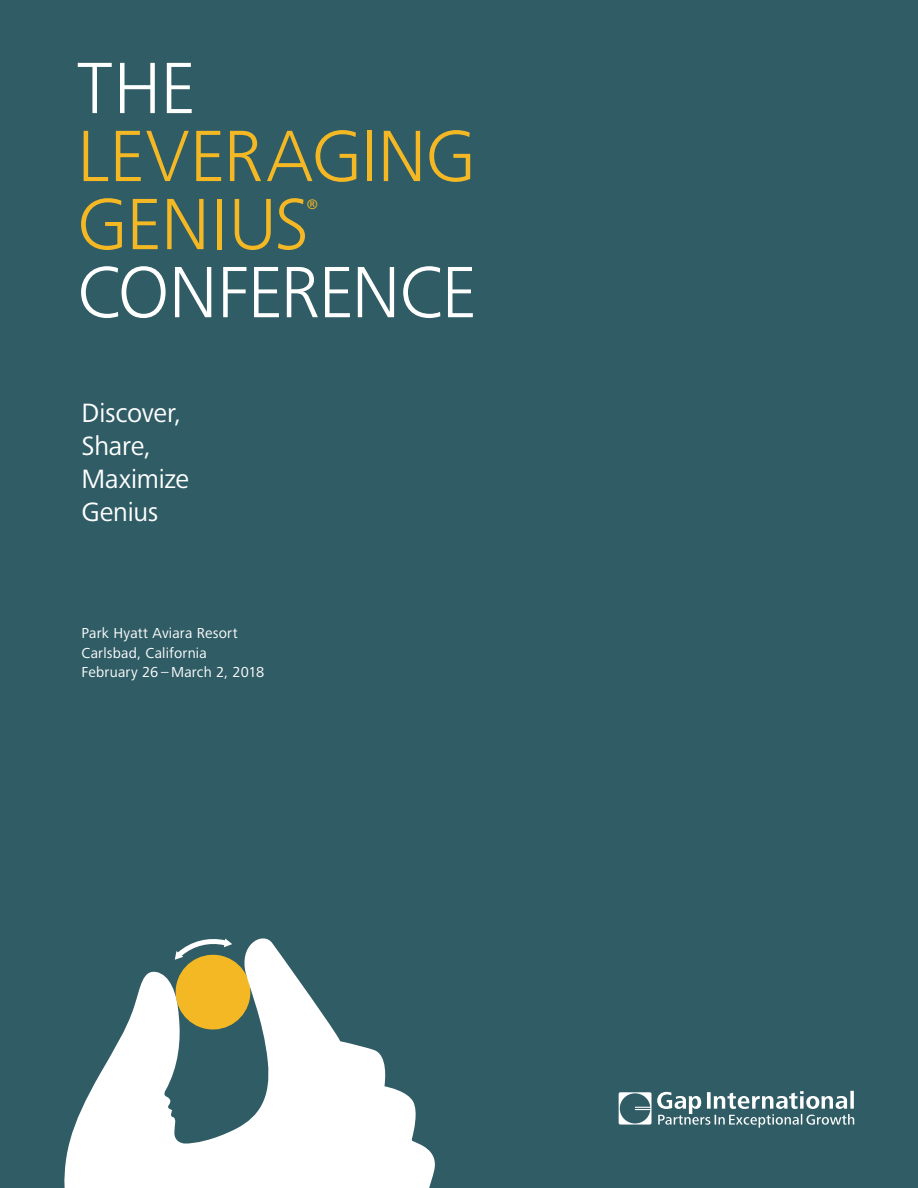
<style>
.page{position:relative;width:918px;height:1188px;background:#305c65}
.page>*{position:absolute;margin:0;border:0;box-sizing:border-box;transform-origin:0 0}
.t1{font:300 75.3px/68.1px "Frutiger Next Pro";letter-spacing:-.01em;color:#f4b824}
.t2{font:300 75.3px "Frutiger Next Pro";letter-spacing:-.02em;color:#fff}
.t3{font:27.45px/33px "Frutiger Next Pro";letter-spacing:-.01em;color:#fff}
.t4{font:15px/19.5px "Frutiger Next Pro";letter-spacing:.01em;color:#fff}
.t5{font:500 14.25px "Frutiger Next Pro";color:#f4b824}
</style>
<div class="page">
<svg style="left:619px;top:1091px;width:235px;height:37px"></svg>
<svg style="left:64px;top:938px;width:371px;height:250px;fill:#fff"></svg>
<h1 class="t2" style="left:77px;top:45px;width:120px">THE</h1>
<h1 class="t1" style="left:77px;top:122px;width:400px">LEVERAGING<br>GENIUS</h1>
<p class="t5" style="left:307px;top:196px;width:13px">®</p>
<h1 class="t2" style="left:77px;top:249px;width:401px">CONFERENCE</h1>
<h2 class="t3" style="left:82px;top:397px;width:109px">Discover,<br>Share,<br>Maximize<br>Genius</h2>
<p class="t4" style="left:82px;top:624px;width:184px">Park Hyatt Aviara Resort<br>Carlsbad, California<br>February 26 – March 2, 2018</p>
</div>
